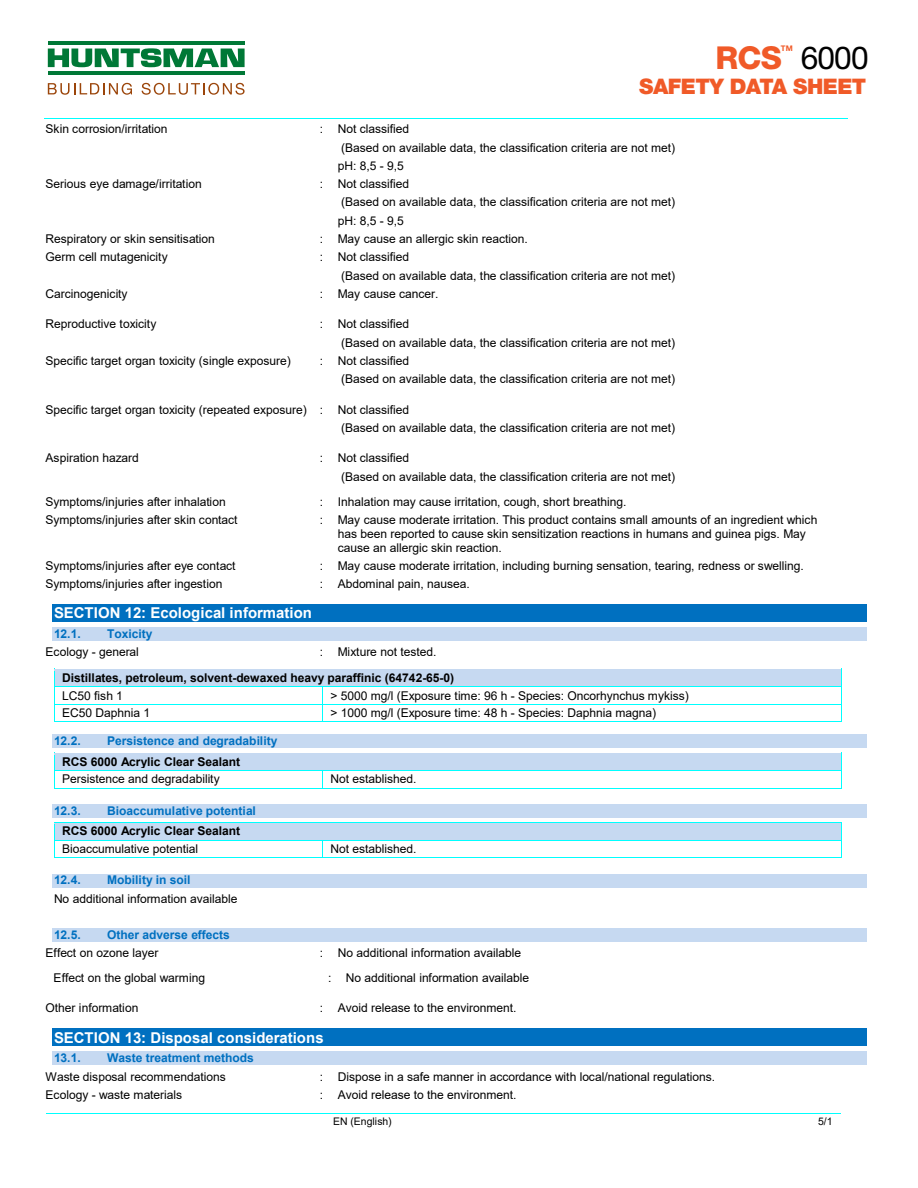
<style>
.page{position:relative;width:918px;height:1188px;background:#fff}
.page>*{position:absolute;margin:0;border:0;box-sizing:border-box;transform-origin:0 0}
.t1{font:31.65px "Helvetica Neue LT Pro";color:#000}
.t2{font:800 31.65px "Helvetica Neue LT Pro";color:#f05a28}
.t3{font:900 21.45px "Helvetica Neue LT Pro";letter-spacing:-.025em;color:#f05a28}
.t4{font:700 15px "Arial";color:#fff}
.t5{font:12px/18.3px "Arial";letter-spacing:-.005em;color:#000}
.t6{font:700 12px "Arial";color:#0070c0}
.t7{font:700 12px "Arial";letter-spacing:-.005em;color:#000}
.t8{font:10.5px "Arial";color:#000}
.t9{font:700 7.8px "Helvetica Neue LT Pro";color:#f05a28}
</style>
<div class="page">
<hr style="left:45px;top:118px;width:803px;height:1px;background:#0ff">
<hr style="left:46px;top:1113px;width:210px;height:1px;background:#0ff">
<hr style="left:257px;top:1113px;width:212px;height:1px;background:#0ff">
<hr style="left:470px;top:1113px;width:297px;height:1px;background:#0ff">
<hr style="left:767px;top:1113px;width:74px;height:1px;background:#0ff">
<div style="left:52px;top:605px;width:814px;height:17px;background:#0070c0"></div>
<div style="left:52px;top:627px;width:814px;height:14px;background:#c6d9f1"></div>
<div style="left:54px;top:671px;width:8px;height:14px;background:#c6d9f1"></div>
<div style="left:833px;top:671px;width:8px;height:14px;background:#c6d9f1"></div>
<div style="left:62px;top:671px;width:771px;height:14px;background:#c6d9f1"></div>
<hr style="left:54px;top:669px;width:787px;height:1px;background:#0ff">
<hr style="left:54px;top:670px;width:787px;height:1px;background:#c6d9f1">
<hr style="left:54px;top:685px;width:787px;height:1px;background:#c6d9f1">
<hr style="left:54px;top:686px;width:268px;height:1px;background:#0ff">
<hr style="left:323px;top:686px;width:518px;height:1px;background:#0ff">
<hr style="left:54px;top:704px;width:268px;height:1px;background:#0ff">
<hr style="left:323px;top:704px;width:518px;height:1px;background:#0ff">
<svg style="left:54px;top:669px;width:1px;height:53px"></svg>
<hr style="left:54px;top:722px;width:268px;height:1px;background:#0ff">
<svg style="left:322px;top:686px;width:1px;height:36px"></svg>
<hr style="left:323px;top:722px;width:518px;height:1px;background:#0ff">
<svg style="left:841px;top:669px;width:1px;height:53px"></svg>
<div style="left:52px;top:734px;width:814px;height:14px;background:#c6d9f1"></div>
<div style="left:54px;top:755px;width:8px;height:14px;background:#c6d9f1"></div>
<div style="left:833px;top:755px;width:8px;height:14px;background:#c6d9f1"></div>
<div style="left:62px;top:755px;width:771px;height:14px;background:#c6d9f1"></div>
<hr style="left:54px;top:753px;width:787px;height:2px;background:#c6d9f1">
<hr style="left:54px;top:769px;width:787px;height:1px;background:#c6d9f1">
<hr style="left:54px;top:770px;width:268px;height:1px;background:#0ff">
<hr style="left:323px;top:770px;width:518px;height:1px;background:#0ff">
<svg style="left:54px;top:755px;width:1px;height:33px"></svg>
<hr style="left:54px;top:788px;width:268px;height:1px;background:#0ff">
<svg style="left:322px;top:770px;width:1px;height:19px"></svg>
<hr style="left:323px;top:788px;width:518px;height:1px;background:#0ff">
<svg style="left:841px;top:753px;width:1px;height:36px"></svg>
<div style="left:52px;top:804px;width:814px;height:14px;background:#c6d9f1"></div>
<div style="left:54px;top:825px;width:8px;height:13px;background:#c6d9f1"></div>
<div style="left:833px;top:825px;width:8px;height:13px;background:#c6d9f1"></div>
<div style="left:62px;top:825px;width:771px;height:13px;background:#c6d9f1"></div>
<hr style="left:54px;top:822px;width:787px;height:1px;background:#0ff">
<hr style="left:54px;top:823px;width:787px;height:2px;background:#c6d9f1">
<hr style="left:54px;top:838px;width:787px;height:2px;background:#c6d9f1">
<hr style="left:54px;top:840px;width:268px;height:1px;background:#0ff">
<hr style="left:323px;top:840px;width:518px;height:1px;background:#0ff">
<svg style="left:54px;top:824px;width:1px;height:33px"></svg>
<hr style="left:54px;top:857px;width:268px;height:1px;background:#0ff">
<svg style="left:322px;top:840px;width:1px;height:18px"></svg>
<hr style="left:323px;top:857px;width:518px;height:1px;background:#0ff">
<svg style="left:841px;top:822px;width:1px;height:36px"></svg>
<div style="left:52px;top:874px;width:814px;height:14px;background:#c6d9f1"></div>
<div style="left:52px;top:928px;width:814px;height:14px;background:#c6d9f1"></div>
<div style="left:52px;top:1029px;width:814px;height:17px;background:#0070c0"></div>
<div style="left:52px;top:1051px;width:814px;height:14px;background:#c6d9f1"></div>
<svg style="left:48px;top:48px;width:197px;height:19px"></svg>
<hr style="left:48px;top:41px;width:197px;height:4px;background:#007836">
<hr style="left:48px;top:71px;width:197px;height:4px;background:#007836">
<svg style="left:48px;top:83px;width:84px;height:12px"></svg>
<svg style="left:142px;top:83px;width:103px;height:12px"></svg>
<h1 class="t2" style="left:715px;top:38px;width:68px">RCS</h1>
<p class="t9" style="left:781px;top:43px;width:13px">TM</p>
<h1 class="t1" style="left:801px;top:38px;width:69px">6000</h1>
<h2 class="t3" style="left:639px;top:73px;width:229px">SAFETY DATA SHEET</h2>
<p class="t5" style="left:46px;top:120px;width:124px">Skin corrosion/irritation</p>
<p class="t5" style="left:338px;top:120px;width:339px;text-indent:-18px">: Not classified<br>(Based on available data, the classification criteria are not met) pH: 8,5 - 9,5</p>
<p class="t5" style="left:46px;top:175px;width:158px">Serious eye damage/irritation</p>
<p class="t5" style="left:338px;top:175px;width:339px;text-indent:-18px">: Not classified<br>(Based on available data, the classification criteria are not met) pH: 8,5 - 9,5</p>
<p class="t5" style="left:46px;top:230px;width:171px">Respiratory or skin sensitisation</p>
<p class="t5" style="left:320px;top:230px;width:209px">: May cause an allergic skin reaction.</p>
<p class="t5" style="left:46px;top:248px;width:124px">Germ cell mutagenicity</p>
<p class="t5" style="left:341px;top:248px;width:336px;text-indent:-21px">: Not classified<br>(Based on available data, the classification criteria are not met)</p>
<p class="t5" style="left:46px;top:284px;width:84px">Carcinogenicity</p>
<p class="t5" style="left:320px;top:284px;width:120px">: May cause cancer.</p>
<p class="t5" style="left:46px;top:315px;width:112px">Reproductive toxicity</p>
<p class="t5" style="left:341px;top:315px;width:336px;text-indent:-21px">: Not classified<br>(Based on available data, the classification criteria are not met)</p>
<p class="t5" style="left:46px;top:351px;width:247px">Specific target organ toxicity (single exposure)</p>
<p class="t5" style="left:341px;top:351px;width:336px;text-indent:-21px">: Not classified<br>(Based on available data, the classification criteria are not met)</p>
<p class="t5" style="left:341px;top:400px;width:336px;text-indent:-296px">Specific target organ toxicity (repeated exposure) : Not classified<br>(Based on available data, the classification criteria are not met)</p>
<p class="t5" style="left:46px;top:449px;width:95px">Aspiration hazard</p>
<p class="t5" style="left:341px;top:449px;width:336px;text-indent:-21px">: Not classified<br>(Based on available data, the classification criteria are not met)</p>
<p class="t5" style="left:46px;top:492px;width:182px">Symptoms/injuries after inhalation</p>
<p class="t5" style="left:320px;top:492px;width:308px">: Inhalation may cause irritation, cough, short breathing.</p>
<p class="t5" style="left:46px;top:511px;width:194px">Symptoms/injuries after skin contact</p>
<p class="t5" style="left:338px;top:513px;width:481px;line-height:13.8px;text-indent:-18px">: May cause moderate irritation. This product contains small amounts of an ingredient which has been reported to cause skin sensitization reactions in humans and guinea pigs. May cause an allergic skin reaction.</p>
<p class="t5" style="left:46px;top:557px;width:192px">Symptoms/injuries after eye contact</p>
<p class="t5" style="left:320px;top:557px;width:485px">: May cause moderate irritation, including burning sensation, tearing, redness or swelling.</p>
<p class="t5" style="left:46px;top:575px;width:178px">Symptoms/injuries after ingestion</p>
<p class="t5" style="left:320px;top:575px;width:151px">: Abdominal pain, nausea.</p>
<p class="t4" style="left:54px;top:603px;width:259px">SECTION 12: Ecological information</p>
<p class="t6" style="left:54px;top:625px;width:28px">12.1.</p>
<p class="t6" style="left:107px;top:625px;width:47px">Toxicity</p>
<p class="t5" style="left:46px;top:643px;width:95px">Ecology - general</p>
<p class="t5" style="left:320px;top:643px;width:118px">: Mixture not tested.</p>
<p class="t7" style="left:62px;top:669px;width:394px">Distillates, petroleum, solvent-dewaxed heavy paraffinic (64742-65-0)</p>
<p class="t5" style="left:62px;top:686px;width:62px">LC50 fish 1</p>
<p class="t5" style="left:330px;top:686px;width:360px">&gt; 5000 mg/l (Exposure time: 96 h - Species: Oncorhynchus mykiss)</p>
<p class="t5" style="left:62px;top:704px;width:90px">EC50 Daphnia 1</p>
<p class="t5" style="left:330px;top:704px;width:327px">&gt; 1000 mg/l (Exposure time: 48 h - Species: Daphnia magna)</p>
<p class="t6" style="left:54px;top:732px;width:28px">12.2.</p>
<p class="t6" style="left:107px;top:732px;width:172px">Persistence and degradability</p>
<p class="t7" style="left:62px;top:753px;width:180px">RCS 6000 Acrylic Clear Sealant</p>
<p class="t5" style="left:62px;top:770px;width:159px">Persistence and degradability</p>
<p class="t5" style="left:330px;top:770px;width:88px">Not established.</p>
<p class="t6" style="left:54px;top:802px;width:28px">12.3.</p>
<p class="t6" style="left:107px;top:802px;width:150px">Bioaccumulative potential</p>
<p class="t7" style="left:62px;top:823px;width:180px">RCS 6000 Acrylic Clear Sealant</p>
<p class="t5" style="left:62px;top:840px;width:138px">Bioaccumulative potential</p>
<p class="t5" style="left:330px;top:840px;width:88px">Not established.</p>
<p class="t6" style="left:54px;top:872px;width:28px">12.4.</p>
<p class="t6" style="left:107px;top:872px;width:85px">Mobility in soil</p>
<p class="t5" style="left:54px;top:890px;width:185px">No additional information available</p>
<p class="t6" style="left:54px;top:926px;width:28px">12.5.</p>
<p class="t6" style="left:107px;top:926px;width:124px">Other adverse effects</p>
<p class="t5" style="left:46px;top:944px;width:114px">Effect on ozone layer</p>
<p class="t5" style="left:320px;top:944px;width:203px">: No additional information available</p>
<p class="t5" style="left:54px;top:968px;width:153px">Effect on the global warming</p>
<p class="t5" style="left:328px;top:968px;width:203px">: No additional information available</p>
<p class="t5" style="left:46px;top:999px;width:94px">Other information</p>
<p class="t5" style="left:320px;top:999px;width:198px">: Avoid release to the environment.</p>
<p class="t4" style="left:54px;top:1027px;width:271px">SECTION 13: Disposal considerations</p>
<p class="t6" style="left:54px;top:1049px;width:28px">13.1.</p>
<p class="t6" style="left:107px;top:1049px;width:148px">Waste treatment methods</p>
<p class="t5" style="left:46px;top:1067px;width:182px">Waste disposal recommendations</p>
<p class="t5" style="left:320px;top:1067px;width:397px">: Dispose in a safe manner in accordance with local/national regulations.</p>
<p class="t5" style="left:46px;top:1085px;width:138px">Ecology - waste materials</p>
<p class="t5" style="left:320px;top:1085px;width:198px">: Avoid release to the environment.</p>
<p class="t8" style="left:333px;top:1114px;width:60px">EN (English)</p>
<p class="t8" style="left:818px;top:1114px;width:16px">5/1</p>
</div>
